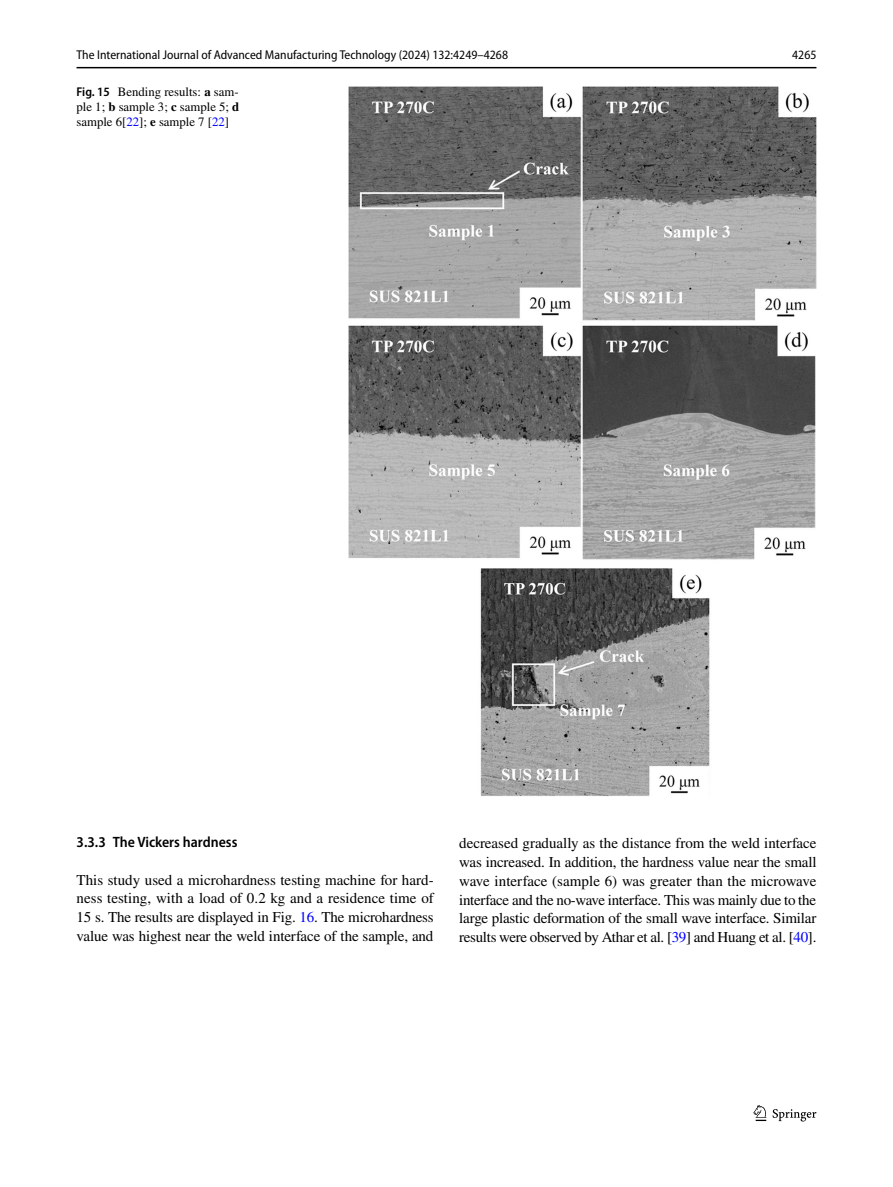
<style>
.page{position:relative;width:893px;height:1187px;background:#fff}
.page>*{position:absolute;margin:0;border:0;box-sizing:border-box;transform-origin:0 0}
.t1{font:15px/18.8px "STIX";letter-spacing:-.01em;color:#000;text-align:justify}
.t2{font:600 semi-condensed 15px "Myriad Pro";color:#000}
.t3{font:semi-condensed 12.75px "Myriad Pro";color:#000}
.t4{font:12.75px/15px "STIX";color:#000;text-align:justify}
.s1{font-family:"Myriad Pro";font-weight:600;font-stretch:semi-condensed}
.s2{font-weight:700}
.s3{color:#00f}
</style>
<div class="page">
<hr style="left:77px;top:67px;width:739px;height:1px;background:#000">
<svg style="left:753px;top:1105px;width:13px;height:15px"></svg>
<svg style="left:773px;top:1109px;width:43px;height:12px"></svg>
<img style="left:349px;top:87px;width:467px;height:709px">
<p class="t3" style="left:77px;top:48px;width:433px">The International Journal of Advanced Manufacturing Technology (2024) 132:4249–4268</p>
<p class="t3" style="left:792px;top:48px;width:26px">4265</p>
<p class="t4" style="left:77px;top:85px;width:164px"><span class="s1">Fig. 15</span> Bending results: <span class="s2">a</span> sam&shy;ple 1; <span class="s2">b</span> sample 3; <span class="s2">c</span> sample 5; <span class="s2">d </span>sample 6[<span class="s3">22</span>]; <span class="s2">e</span> sample 7 [<span class="s3">22</span>]</p>
<p class="t2" style="left:77px;top:833px;width:162px">3.3.3 The Vickers hardness</p>
<p class="t1" style="left:77px;top:871px;width:359px">This study used a microhardness testing machine for hard&shy;ness testing, with a load of 0.2 kg and a residence time of 15 s. The results are displayed in Fig. <span class="s3">16</span>. The microhardness value was highest near the weld interface of the sample, and</p>
<p class="t1" style="left:459px;top:834px;width:359px">decreased gradually as the distance from the weld interface was increased. In addition, the hardness value near the small wave interface (sample 6) was greater than the microwave interface and the no-wave interface. This was mainly due to the large plastic deformation of the small wave interface. Similar results were observed by Athar et al. [<span class="s3">39</span>] and Huang et al. [<span class="s3">40</span>].</p>
</div>
